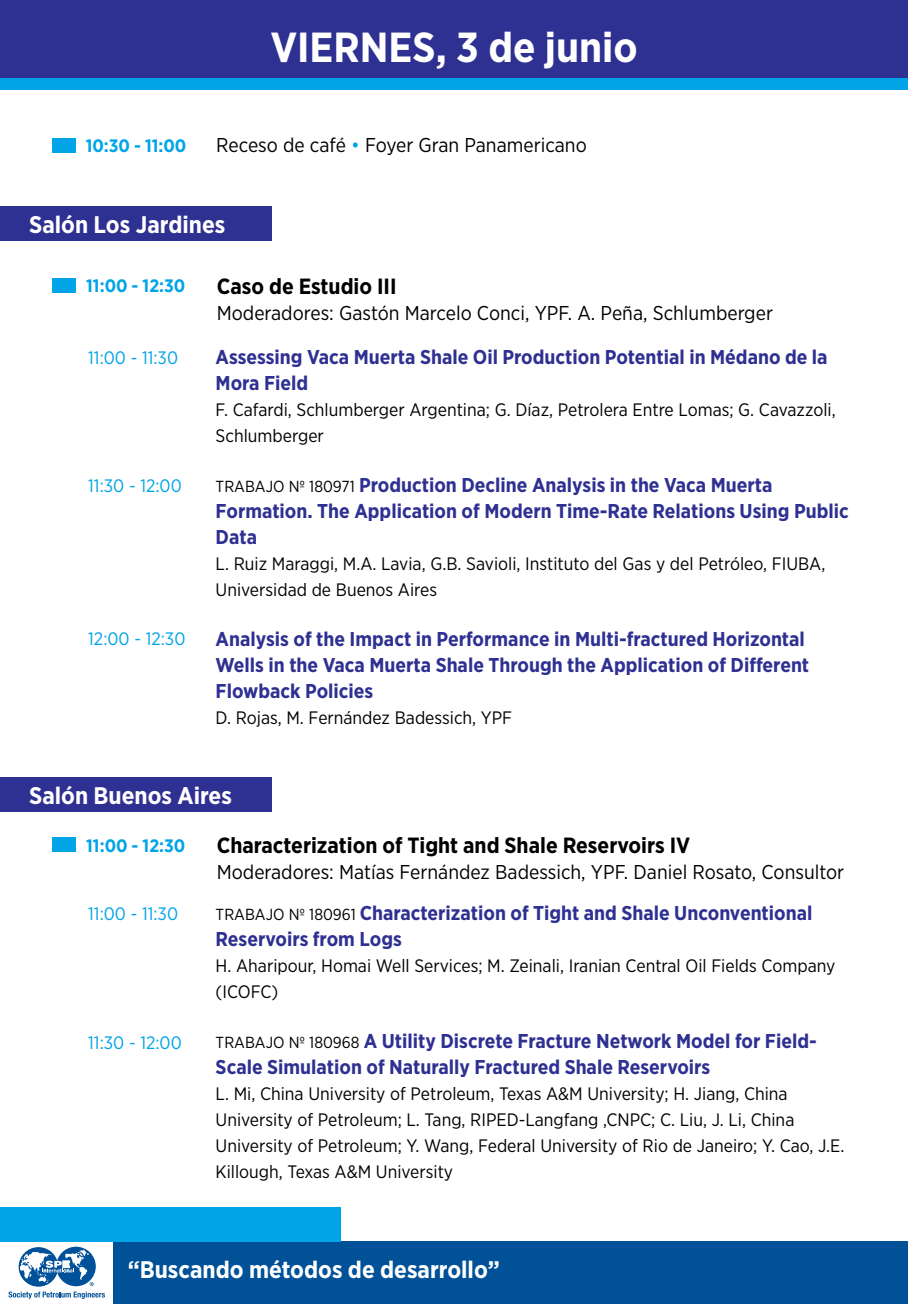
<style>
.page{position:relative;width:908px;height:1304px;background:#fff}
.page>*{position:absolute;margin:0;border:0;box-sizing:border-box;transform-origin:0 0}
.t1{font:700 42px "Gotham Narrow";color:#fff}
.t2{font:700 24px "Gotham Narrow";color:#fff}
.t3{font:700 22px "Gotham Narrow";color:#000}
.t4{font:700 20px/26px "Gotham Narrow";color:#2e3092}
.t5{font:20px/40.4px "Gotham Narrow";color:#000}
.t6{font:18px/26px "Gotham Narrow";color:#000}
.t7{font:18px "Gotham Narrow";color:#00a4e7}
.t8{font:700 18px "Gotham Narrow";color:#00a4e7}
.s1{color:#00a4e7}
.s2{font-weight:400;font-size:16px;color:#000}
.s3{font-size:16px}
.s4{font-weight:700;color:#2e3092}
</style>
<div class="page">
<div style="left:113px;top:1242px;width:794px;height:62px;background:#005198"></div>
<div style="left:0;top:1208px;width:340px;height:34px;background:#00a4e7"></div>
<svg style="left:19px;top:1247px;width:39px;height:40px"></svg>
<div style="left:56px;top:1247px;width:40px;height:39px;background:#005199;border-radius:50%"></div>
<svg style="left:9px;top:1249px;width:96px;height:50px"></svg>
<div style="left:0;top:0;width:907px;height:89px;background:#2e3092"></div>
<div style="left:0;top:78px;width:907px;height:12px;background:#00a4e7"></div>
<div style="left:52px;top:278px;width:24px;height:14px;background:#00a4e7"></div>
<div style="left:0;top:206px;width:272px;height:34px;background:#2e3092"></div>
<div style="left:52px;top:838px;width:24px;height:14px;background:#00a4e7"></div>
<div style="left:0;top:778px;width:272px;height:34px;background:#2e3092"></div>
<div style="left:52px;top:138px;width:23px;height:14px;background:#00a4e7"></div>
<h1 class="t1" style="left:270px;top:20px;width:368px">VIERNES, 3 de junio</h1>
<p class="t8" style="left:86px;top:135px;width:102px">10:30 - 11:00</p>
<p class="t5" style="left:216px;top:124px;width:372px">Receso de café <span class="s1">•</span> Foyer Gran Panamericano</p>
<h2 class="t2" style="left:29px;top:209px;width:198px">Salón Los Jardines</h2>
<p class="t8" style="left:86px;top:275px;width:100px">11:00 - 12:30</p>
<p class="t7" style="left:88px;top:347px;width:91px">11:00 - 11:30</p>
<p class="t7" style="left:88px;top:474px;width:95px">11:30 - 12:00</p>
<p class="t7" style="left:88px;top:627px;width:99px">12:00 - 12:30</p>
<p class="t3" style="left:217px;top:272px;width:181px">Caso de Estudio III</p>
<p class="t5" style="left:217px;top:292px;width:557px">Moderadores: Gastón Marcelo Conci, YPF. A. Peña, Schlumberger</p>
<p class="t4" style="left:215px;top:344px;width:613px">Assessing Vaca Muerta Shale Oil Production Potential in Médano de la<br>Mora Field</p>
<p class="t6" style="left:215px;top:396px;width:621px">F. Cafardi, Schlumberger Argentina; G. Díaz, Petrolera Entre Lomas; G. Cavazzoli,<br>Schlumberger</p>
<p class="t4" style="left:215px;top:472px;width:634px"><span class="s2">TRABAJO Nº 180971</span> Production Decline Analysis in the Vaca Muerta<br>Formation. The Application of Modern Time-Rate Relations Using Public<br>Data</p>
<p class="t6" style="left:215px;top:550px;width:611px">L. Ruiz Maraggi, M.A. Lavia, G.B. Savioli, Instituto del Gas y del Petróleo, FIUBA,<br>Universidad de Buenos Aires</p>
<p class="t4" style="left:215px;top:626px;width:595px">Analysis of the Impact in Performance in Multi-fractured Horizontal<br>Wells in the Vaca Muerta Shale Through the Application of Different<br>Flowback Policies</p>
<p class="t6" style="left:215px;top:704px;width:298px">D. Rojas, M. Fernández Badessich, YPF</p>
<h2 class="t2" style="left:29px;top:780px;width:204px">Salón Buenos Aires</h2>
<p class="t8" style="left:86px;top:834px;width:100px">11:00 - 12:30</p>
<p class="t7" style="left:88px;top:902px;width:91px">11:00 - 11:30</p>
<p class="t7" style="left:88px;top:1031px;width:95px">11:30 - 12:00</p>
<p class="t3" style="left:217px;top:831px;width:475px">Characterization of Tight and Shale Reservoirs IV</p>
<p class="t5" style="left:215px;top:852px;width:629px">Moderadores: Matías Fernández Badessich, YPF. Daniel Rosato, Consultor<br><span class="s3">TRABAJO Nº 180961</span> <span class="s4">Characterization of Tight and Shale Unconventional</span></p>
<p class="t4" style="left:215px;top:925px;width:188px">Reservoirs from Logs</p>
<p class="t6" style="left:215px;top:952px;width:621px">H. Aharipour, Homai Well Services; M. Zeinali, Iranian Central Oil Fields Company (ICOFC)</p>
<p class="t4" style="left:215px;top:1027px;width:602px"><span class="s2">TRABAJO Nº 180968</span> A Utility Discrete Fracture Network Model for Field-<br>Scale Simulation of Naturally Fractured Shale Reservoirs</p>
<p class="t6" style="left:215px;top:1080px;width:630px">L. Mi, China University of Petroleum, Texas A&amp;M University; H. Jiang, China University of Petroleum; L. Tang, RIPED-Langfang ,CNPC; C. Liu, J. Li, China University of Petroleum; Y. Wang, Federal University of Rio de Janeiro; Y. Cao, J.E.<br>Killough, Texas A&amp;M University</p>
<h2 class="t2" style="left:128px;top:1254px;width:373px">“Buscando métodos de desarrollo”</h2>
</div>
